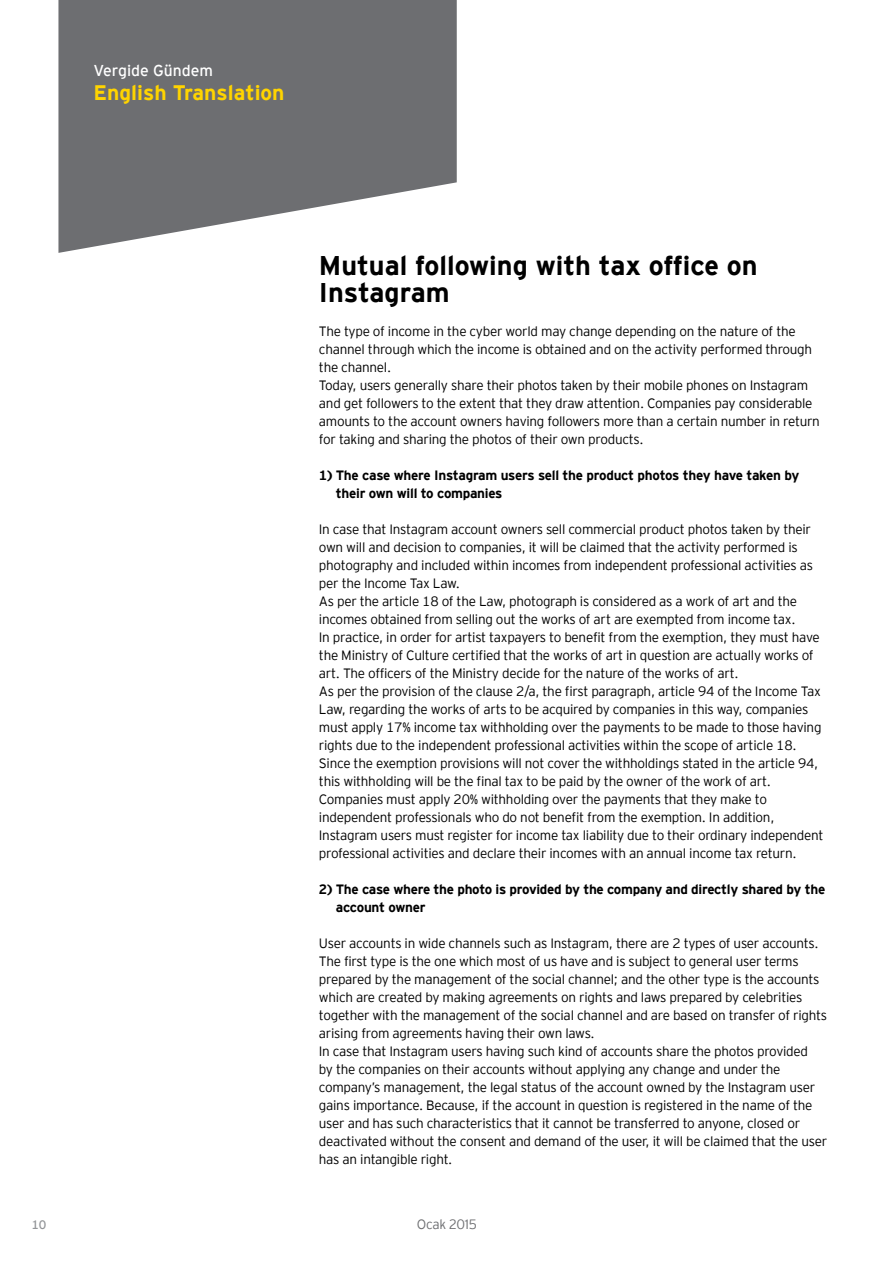
<style>
.page{position:relative;width:893px;height:1263px;background:#fff}
.page>*{position:absolute;margin:0;border:0;box-sizing:border-box;transform-origin:0 0}
.t1{font:700 27px/27px "EY Interstate";color:#000}
.t2{font:700 21px "EY Interstate";color:#ffd400}
.t3{font:15.75px "EY Interstate";color:#fff}
.t4{font:300 13.5px/18px "EY Interstate";letter-spacing:-.02em;color:#000}
.t5{font:700 13.5px/18px "EY Interstate";letter-spacing:-.025em;color:#000}
.t6{font:300 13.5px "EY Interstate";letter-spacing:-.02em;color:#6d6e71}
.t7{font:12.3px "EY Interstate";color:#939598}
</style>
<div class="page">
<svg style="left:58px;top:0;width:399px;height:253px;background:#818285"></svg>
<p class="t3" style="left:94px;top:60px;width:121px">Vergide Gündem</p>
<h2 class="t2" style="left:94px;top:78px;width:192px">English Translation</h2>
<h1 class="t1" style="left:319px;top:250px;width:440px">Mutual following with tax office on<br>Instagram</h1>
<p class="t4" style="left:319px;top:322px;width:503px">The type of income in the cyber world may change depending on the nature of the channel through which the income is obtained and on the activity performed through the channel.<br>Today, users generally share their photos taken by their mobile phones on Instagram and get followers to the extent that they draw attention. Companies pay considerable amounts to the account owners having followers more than a certain number in return for taking and sharing the photos of their own products.</p>
<p class="t5" style="left:336px;top:465px;width:465px;text-indent:-17px">1) The case where Instagram users sell the product photos they have taken by their own will to companies</p>
<p class="t4" style="left:319px;top:519px;width:506px">In case that Instagram account owners sell commercial product photos taken by their own will and decision to companies, it will be claimed that the activity performed is photography and included within incomes from independent professional activities as per the Income Tax Law.<br>As per the article 18 of the Law, photograph is considered as a work of art and the incomes obtained from selling out the works of art are exempted from income tax.<br>In practice, in order for artist taxpayers to benefit from the exemption, they must have the Ministry of Culture certified that the works of art in question are actually works of art. The officers of the Ministry decide for the nature of the works of art.<br>As per the provision of the clause 2/a, the first paragraph, article 94 of the Income Tax Law, regarding the works of arts to be acquired by companies in this way, companies must apply 17% income tax withholding over the payments to be made to those having rights due to the independent professional activities within the scope of article 18.<br>Since the exemption provisions will not cover the withholdings stated in the article 94, this withholding will be the final tax to be paid by the owner of the work of art.<br>Companies must apply 20% withholding over the payments that they make to independent professionals who do not benefit from the exemption. In addition, Instagram users must register for income tax liability due to their ordinary independent professional activities and declare their incomes with an annual income tax return.</p>
<p class="t5" style="left:336px;top:879px;width:491px;text-indent:-17px">2) The case where the photo is provided by the company and directly shared by the account owner</p>
<p class="t4" style="left:319px;top:933px;width:510px">User accounts in wide channels such as Instagram, there are 2 types of user accounts.<br>The first type is the one which most of us have and is subject to general user terms prepared by the management of the social channel; and the other type is the accounts which are created by making agreements on rights and laws prepared by celebrities together with the management of the social channel and are based on transfer of rights arising from agreements having their own laws.<br>In case that Instagram users having such kind of accounts share the photos provided<br>by the companies on their accounts without applying any change and under the company’s management, the legal status of the account owned by the Instagram user gains importance. Because, if the account in question is registered in the name of the user and has such characteristics that it cannot be transferred to anyone, closed or deactivated without the consent and demand of the user, it will be claimed that the user has an intangible right.</p>
<p class="t7" style="left:31px;top:1215px;width:16px">10</p>
<p class="t6" style="left:417px;top:1215px;width:62px">Ocak 2015</p>
</div>
